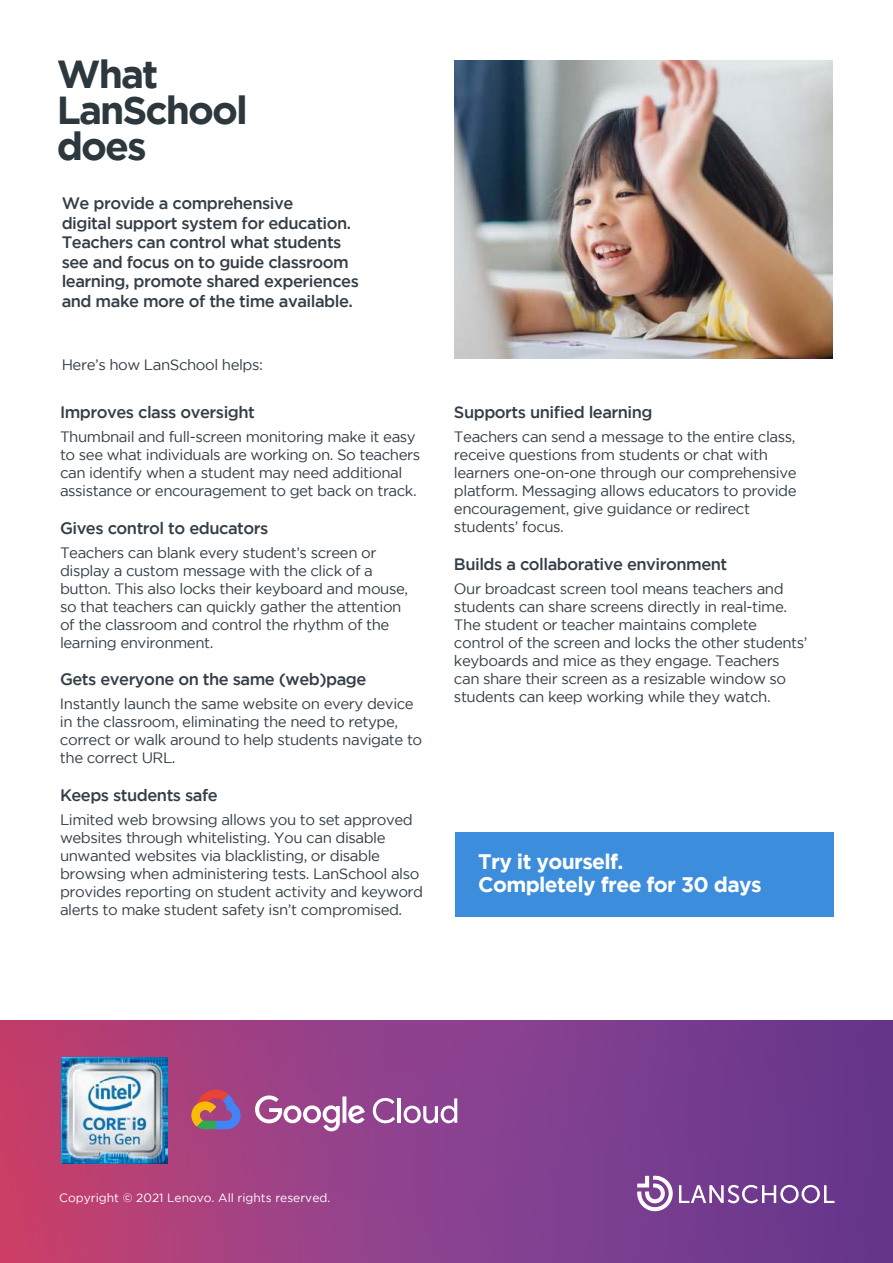
<style>
.page{position:relative;width:893px;height:1263px;background:#fff}
.page>*{position:absolute;margin:0;border:0;box-sizing:border-box;transform-origin:0 0}
.t1{font:700 39px/36px "Gotham";letter-spacing:-.05em;color:#2c373e}
.t2{font:700 21px/22.5px "Gotham";letter-spacing:-.03em;color:#fff}
.t3{font:500 16.5px/19.5px "Gotham";letter-spacing:-.03em;color:#333e47}
.t4{font:15px/18px "Gotham";letter-spacing:-.03em;color:#333e47}
.t5{font:12px "Gotham";color:#fff}
</style>
<div class="page">
<img style="left:0;top:1020px;width:893px;height:243px">
<img style="left:62px;top:1057px;width:106px;height:106px">
<div style="left:455px;top:833px;width:379px;height:84px;background:#3d8ddd"></div>
<svg style="left:637px;top:1175px;width:197px;height:38px"></svg>
<img style="left:454px;top:60px;width:379px;height:299px">
<svg style="left:191px;top:1087px;width:50px;height:42px"></svg>
<svg style="left:255px;top:1095px;width:110px;height:36px"></svg>
<svg style="left:373px;top:1098px;width:22px;height:25px"></svg>
<hr style="left:398px;top:1098px;width:3px;height:25px;background:#fff">
<svg style="left:404px;top:1098px;width:53px;height:26px"></svg>
<h1 class="t1" style="left:57px;top:59px;width:193px">What<br>LanSchool does</h1>
<p class="t3" style="left:62px;top:195px;width:299px">We provide a comprehensive<br>digital support system for education.<br>Teachers can control what students see and focus on to guide classroom learning, promote shared experiences and make more of the time available.</p>
<p class="t4" style="left:62px;top:356px;width:203px">Here’s how LanSchool helps:</p>
<p class="t3" style="left:60px;top:404px;width:196px">Improves class oversight</p>
<p class="t4" style="left:60px;top:429px;width:362px">Thumbnail and full-screen monitoring make it easy to see what individuals are working on. So teachers can identify when a student may need additional assistance or encouragement to get back on track.</p>
<p class="t3" style="left:60px;top:519px;width:210px">Gives control to educators</p>
<p class="t4" style="left:60px;top:545px;width:350px">Teachers can blank every student’s screen or display a custom message with the click of a button. This also locks their keyboard and mouse, so that teachers can quickly gather the attention of the classroom and control the rhythm of the learning environment.</p>
<p class="t3" style="left:60px;top:671px;width:308px">Gets everyone on the same (web)page</p>
<p class="t4" style="left:60px;top:696px;width:364px">Instantly launch the same website on every device in the classroom, eliminating the need to retype, correct or walk around to help students navigate to the correct URL.</p>
<p class="t3" style="left:60px;top:786px;width:159px">Keeps students safe</p>
<p class="t4" style="left:60px;top:812px;width:365px">Limited web browsing allows you to set approved websites through whitelisting. You can disable unwanted websites via blacklisting, or disable browsing when administering tests. LanSchool also provides reporting on student activity and keyword alerts to make student safety isn’t compromised.</p>
<p class="t3" style="left:454px;top:402px;width:200px">Supports unified learning</p>
<p class="t4" style="left:454px;top:429px;width:344px">Teachers can send a message to the entire class, receive questions from students or chat with learners one-on-one through our comprehensive platform. Messaging allows educators to provide encouragement, give guidance or redirect students’ focus.</p>
<p class="t3" style="left:454px;top:555px;width:275px">Builds a collaborative environment</p>
<p class="t4" style="left:454px;top:581px;width:355px">Our broadcast screen tool means teachers and students can share screens directly in real-time.<br>The student or teacher maintains complete control of the screen and locks the other students’ keyboards and mice as they engage. Teachers can share their screen as a resizable window so students can keep working while they watch.</p>
<h2 class="t2" style="left:478px;top:852px;width:285px">Try it yourself.<br>Completely free for 30 days</h2>
<p class="t5" style="left:59px;top:1191px;width:273px">Copyright © 2021 Lenovo. All rights reserved.</p>
</div>
